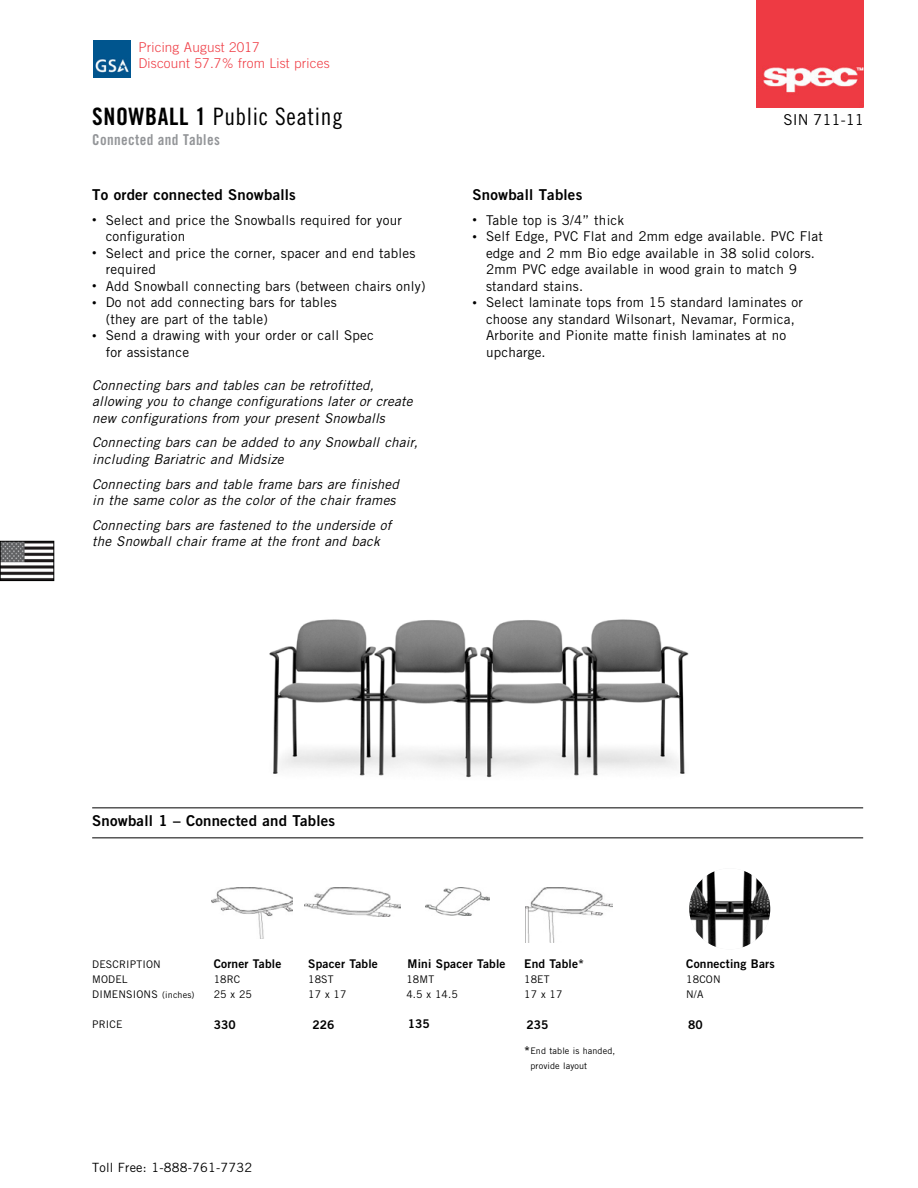
<style>
.page{position:relative;width:918px;height:1188px;background:#fff}
.page>*{position:absolute;margin:0;border:0;box-sizing:border-box;transform-origin:0 0}
.t1{font:24px "Trade Gothic LT Std Cn 18";letter-spacing:.025em;color:#000}
.t2{font:15px "Trade Gothic LT Std Bd 2";letter-spacing:.015em;color:#000}
.t3{font:15px "Trade Gothic LT Std Bd Cn 20";letter-spacing:.025em;color:#939598}
.t4{font:15px "Trade Gothic LT Std";color:#000}
.t5{font:13.5px/16.5px "Trade Gothic LT Std";letter-spacing:.015em;color:#000}
.t6{font:italic 13.5px/16.5px "Trade Gothic LT Std";letter-spacing:.015em;color:#000}
.t7{font:300 13.5px/16.5px "Trade Gothic LT Std";letter-spacing:.015em;color:#ef3a42}
.t8{font:12.75px "Trade Gothic LT Std";letter-spacing:.015em;color:#000}
.t9{font:12px "Trade Gothic LT Std Bd 2";letter-spacing:.015em;color:#000}
.t10{font:10.5px "Trade Gothic LT Std";letter-spacing:.015em;color:#000}
.t11{font:9px/15px "Trade Gothic LT Std";letter-spacing:.015em;color:#000}
.s1{font-family:"Trade Gothic LT Std Bd Cn 20"}
.s2{font-size:9px}
.s3{font-family:"Trade Gothic LT Std Bd 2";font-size:12px}
</style>
<div class="page">
<img style="left:757px;top:0;width:107px;height:108px">
<img style="left:2px;top:543px;width:50px;height:36px">
<div style="left:0;top:541px;width:54px;height:40px;border:1px solid #000"></div>
<img style="left:93px;top:40px;width:37px;height:37px">
<hr style="left:92px;top:808px;width:771px;height:1px;background:#000">
<hr style="left:92px;top:838px;width:771px;height:1px;background:#000">
<img style="left:269px;top:619px;width:420px;height:159px">
<img style="left:212px;top:888px;width:81px;height:50px">
<img style="left:305px;top:888px;width:96px;height:28px">
<img style="left:525px;top:888px;width:87px;height:55px">
<img style="left:689px;top:868px;width:81px;height:81px;border-radius:40px">
<img style="left:426px;top:888px;width:63px;height:28px">
<p class="t7" style="left:138px;top:39px;width:193px">Pricing August 2017<br>Discount 57.7% from List prices</p>
<h1 class="t1" style="left:92px;top:102px;width:252px"><span class="s1">SNOWBALL 1</span> Public Seating</h1>
<p class="t3" style="left:92px;top:130px;width:129px">Connected and Tables</p>
<p class="t2" style="left:92px;top:185px;width:205px">To order connected Snowballs</p>
<p class="t5" style="left:106px;top:211px;width:298px;text-indent:-14px"><span class="s2">•</span> Select and price the Snowballs required for your configuration</p>
<p class="t5" style="left:106px;top:244px;width:311px;text-indent:-14px"><span class="s2">•</span> Select and price the corner, spacer and end tables required</p>
<p class="t5" style="left:92px;top:277px;width:335px"><span class="s2">•</span> Add Snowball connecting bars (between chairs only)</p>
<p class="t5" style="left:106px;top:294px;width:232px;text-indent:-14px"><span class="s2">•</span> Do not add connecting bars for tables (they are part of the table)</p>
<p class="t5" style="left:106px;top:327px;width:270px;text-indent:-14px"><span class="s2">•</span> Send a drawing with your order or call Spec for assistance</p>
<p class="t6" style="left:92px;top:377px;width:322px">Connecting bars and tables can be retrofitted, allowing you to change configurations later or create new configurations from your present Snowballs</p>
<p class="t6" style="left:92px;top:434px;width:327px">Connecting bars can be added to any Snowball chair, including Bariatric and Midsize</p>
<p class="t6" style="left:92px;top:476px;width:308px">Connecting bars and table frame bars are finished in the same color as the color of the chair frames</p>
<p class="t6" style="left:92px;top:517px;width:301px">Connecting bars are fastened to the underside of the Snowball chair frame at the front and back</p>
<p class="t4" style="left:784px;top:111px;width:82px">SIN 711-11</p>
<p class="t2" style="left:472px;top:185px;width:111px">Snowball Tables</p>
<p class="t5" style="left:472px;top:211px;width:153px"><span class="s2">•</span> Table top is 3/4” thick</p>
<p class="t5" style="left:486px;top:228px;width:338px;text-indent:-14px"><span class="s2">•</span> Self Edge, PVC Flat and 2mm edge available. PVC Flat edge and 2 mm Bio edge available in 38 solid colors.<br>2mm PVC edge available in wood grain to match 9 standard stains.</p>
<p class="t5" style="left:486px;top:294px;width:318px;text-indent:-14px"><span class="s2">•</span> Select laminate tops from 15 standard laminates or choose any standard Wilsonart, Nevamar, Formica, Arborite and Pionite matte finish laminates at no upcharge.</p>
<p class="t2" style="left:92px;top:811px;width:244px">Snowball 1 – Connected and Tables</p>
<p class="t10" style="left:92px;top:958px;width:70px">DESCRIPTION</p>
<p class="t9" style="left:214px;top:956px;width:69px">Corner Table</p>
<p class="t9" style="left:308px;top:956px;width:71px">Spacer Table</p>
<p class="t9" style="left:408px;top:956px;width:100px">Mini Spacer Table</p>
<p class="t9" style="left:524px;top:956px;width:62px">End Table*</p>
<p class="t9" style="left:686px;top:956px;width:90px">Connecting Bars</p>
<p class="t10" style="left:92px;top:973px;width:37px">MODEL</p>
<p class="t10" style="left:214px;top:973px;width:28px">18RC</p>
<p class="t10" style="left:308px;top:973px;width:27px">18ST</p>
<p class="t10" style="left:406px;top:973px;width:29px">18MT</p>
<p class="t10" style="left:524px;top:973px;width:27px">18ET</p>
<p class="t10" style="left:686px;top:973px;width:36px">18CON</p>
<p class="t10" style="left:92px;top:988px;width:104px">DIMENSIONS <span class="s2">(inches)</span></p>
<p class="t10" style="left:214px;top:988px;width:40px">25 x 25</p>
<p class="t10" style="left:308px;top:988px;width:40px">17 x 17</p>
<p class="t10" style="left:406px;top:988px;width:53px">4.5 x 14.5</p>
<p class="t10" style="left:524px;top:988px;width:40px">17 x 17</p>
<p class="t10" style="left:686px;top:988px;width:19px">N/A</p>
<p class="t10" style="left:92px;top:1018px;width:32px">PRICE</p>
<p class="t11" style="left:530px;top:1043px;width:86px;text-indent:-6px"><span class="s3">*</span>End table is handed, provide layout</p>
<p class="t9" style="left:214px;top:1017px;width:23px">330</p>
<p class="t9" style="left:312px;top:1017px;width:23px">226</p>
<p class="t9" style="left:408px;top:1017px;width:23px">135</p>
<p class="t9" style="left:526px;top:1017px;width:23px">235</p>
<p class="t9" style="left:688px;top:1017px;width:16px">80</p>
<p class="t8" style="left:92px;top:1160px;width:162px">Toll Free: 1-888-761-7732</p>
</div>
